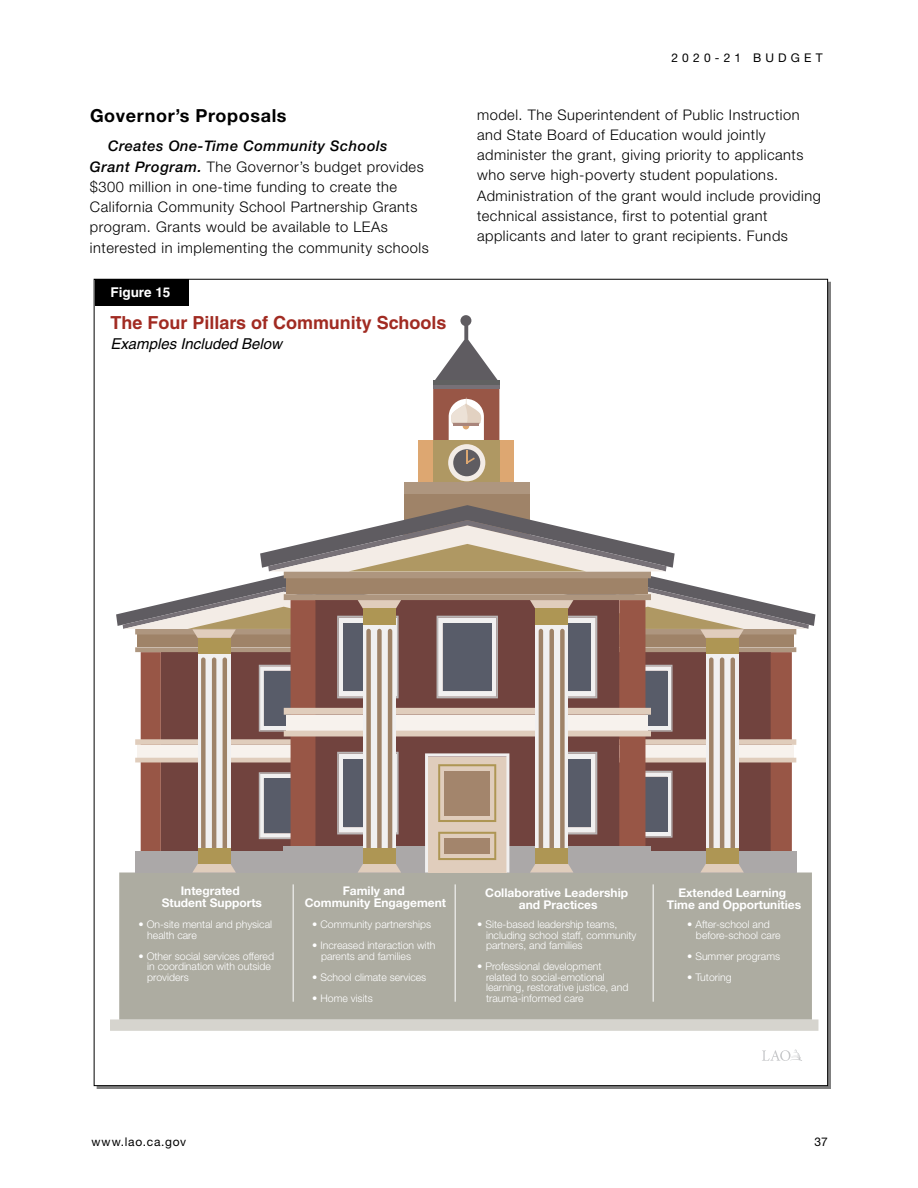
<style>
.page{position:relative;width:918px;height:1188px;background:#fff}
.page>*{position:absolute;margin:0;border:0;box-sizing:border-box;transform-origin:0 0}
.t1{font:700 18px "Helvetica";color:#a12b22}
.t2{font:700 18px "Helvetica Neue LT";letter-spacing:.035em;color:#000}
.t3{font:italic 15px "Helvetica";color:#000}
.t4{font:300 14.7px/20.2px "Helvetica Neue LT";letter-spacing:.035em;color:#000}
.t5{font:700 13.5px "Helvetica";color:#fff}
.t6{font:700 12px/12px "Helvetica Neue LT";color:#fff;text-align:center}
.t7{font:12px "Helvetica Neue LT";letter-spacing:.35em;color:#000}
.t8{font:12px "Helvetica Neue LT";letter-spacing:.065em;color:#000}
.t9{font:300 10.5px/10.5px "Helvetica Neue LT";color:#fff}
.s1{font-weight:500;font-style:italic}
</style>
<div class="page">
<svg style="left:762px;top:1049px;width:40px;height:12px"></svg>
<svg style="left:110px;top:1019px;width:708px;height:12px;background:#d5d3cd"></svg>
<div style="left:119px;top:873px;width:693px;height:146px;background:#adaca1"></div>
<hr style="left:293px;top:884px;width:1px;height:118px;background:#fff">
<hr style="left:455px;top:884px;width:1px;height:118px;background:#fff">
<hr style="left:653px;top:884px;width:1px;height:118px;background:#fff">
<div style="left:419px;top:441px;width:95px;height:66px;background:#dda771"></div>
<div style="left:433px;top:441px;width:66px;height:66px;background:#af9863"></div>
<div style="left:405px;top:482px;width:125px;height:66px;background:#9f8368"></div>
<div style="left:405px;top:482px;width:125px;height:12px;background:#ae967f"></div>
<div style="left:448px;top:444px;width:37px;height:37px;background:#f3ece6;border-radius:50%"></div>
<div style="left:453px;top:449px;width:27px;height:27px;background:#5f5c61;border-radius:50%"></div>
<svg style="left:433px;top:321px;width:66px;height:143px"></svg>
<svg style="left:433px;top:384px;width:66px;height:4px"></svg>
<hr style="left:433px;top:380px;width:66px;height:4px;background:#606161">
<div style="left:460px;top:315px;width:11px;height:11px;background:#5f5c61;border-radius:50%"></div>
<svg style="left:116px;top:505px;width:699px;height:368px"></svg>
<div style="left:198px;top:638px;width:33px;height:15px;background:#ae9654"></div>
<div style="left:198px;top:848px;width:33px;height:16px;background:#ae9654"></div>
<div style="left:95px;top:279px;width:93px;height:27px;background:#000"></div>
<p class="t2" style="left:90px;top:105px;width:198px">Governor’s Proposals</p>
<p class="t4" style="left:90px;top:136px;width:340px;text-indent:18px"><span class="s1">Creates One-Time Community Schools Grant Program.</span> The Governor’s budget provides $300 million in one-time funding to create the California Community School Partnership Grants program. Grants would be available to LEAs interested in implementing the community schools</p>
<p class="t5" style="left:110px;top:284px;width:62px">Figure 15</p>
<p class="t1" style="left:110px;top:312px;width:338px">The Four Pillars of Community Schools</p>
<p class="t3" style="left:110px;top:335px;width:173px">Examples Included Below</p>
<p class="t7" style="left:671px;top:50px;width:153px">2020-21 BUDGET</p>
<p class="t4" style="left:477px;top:104px;width:345px">model. The Superintendent of Public Instruction and State Board of Education would jointly administer the grant, giving priority to applicants who serve high-poverty student populations.<br>Administration of the grant would include providing technical assistance, first to potential grant applicants and later to grant recipients. Funds</p>
<p class="t6" style="left:162px;top:884px;width:102px">Integrated<br>Student Supports</p>
<p class="t9" style="left:147px;top:919px;width:126px;text-indent:-9px">• On-site mental and physical health care</p>
<p class="t9" style="left:147px;top:950px;width:128px;text-indent:-9px">• Other social services offered in coordination with outside providers</p>
<p class="t6" style="left:305px;top:884px;width:143px">Family and<br>Community Engagement</p>
<p class="t6" style="left:485px;top:886px;width:145px">Collaborative Leadership and Practices</p>
<p class="t6" style="left:667px;top:886px;width:136px">Extended Learning<br>Time and Opportunities</p>
<p class="t9" style="left:312px;top:919px;width:120px">• Community partnerships</p>
<p class="t9" style="left:321px;top:940px;width:116px;text-indent:-9px">• Increased interaction with parents and families</p>
<p class="t9" style="left:312px;top:971px;width:115px">• School climate services</p>
<p class="t9" style="left:312px;top:992px;width:62px">• Home visits</p>
<p class="t9" style="left:486px;top:919px;width:152px;text-indent:-9px">• Site-based leadership teams, including school staff, community partners, and families</p>
<p class="t9" style="left:486px;top:961px;width:144px;text-indent:-9px">• Professional development related to social-emotional learning, restorative justice, and trauma-informed care</p>
<p class="t9" style="left:696px;top:919px;width:86px;text-indent:-9px">• After-school and before-school care</p>
<p class="t9" style="left:687px;top:950px;width:94px">• Summer programs</p>
<p class="t9" style="left:687px;top:971px;width:46px">• Tutoring</p>
<p class="t8" style="left:92px;top:1134px;width:96px">www.lao.ca.gov</p>
<p class="t7" style="left:815px;top:1134px;width:15px">37</p>
</div>
